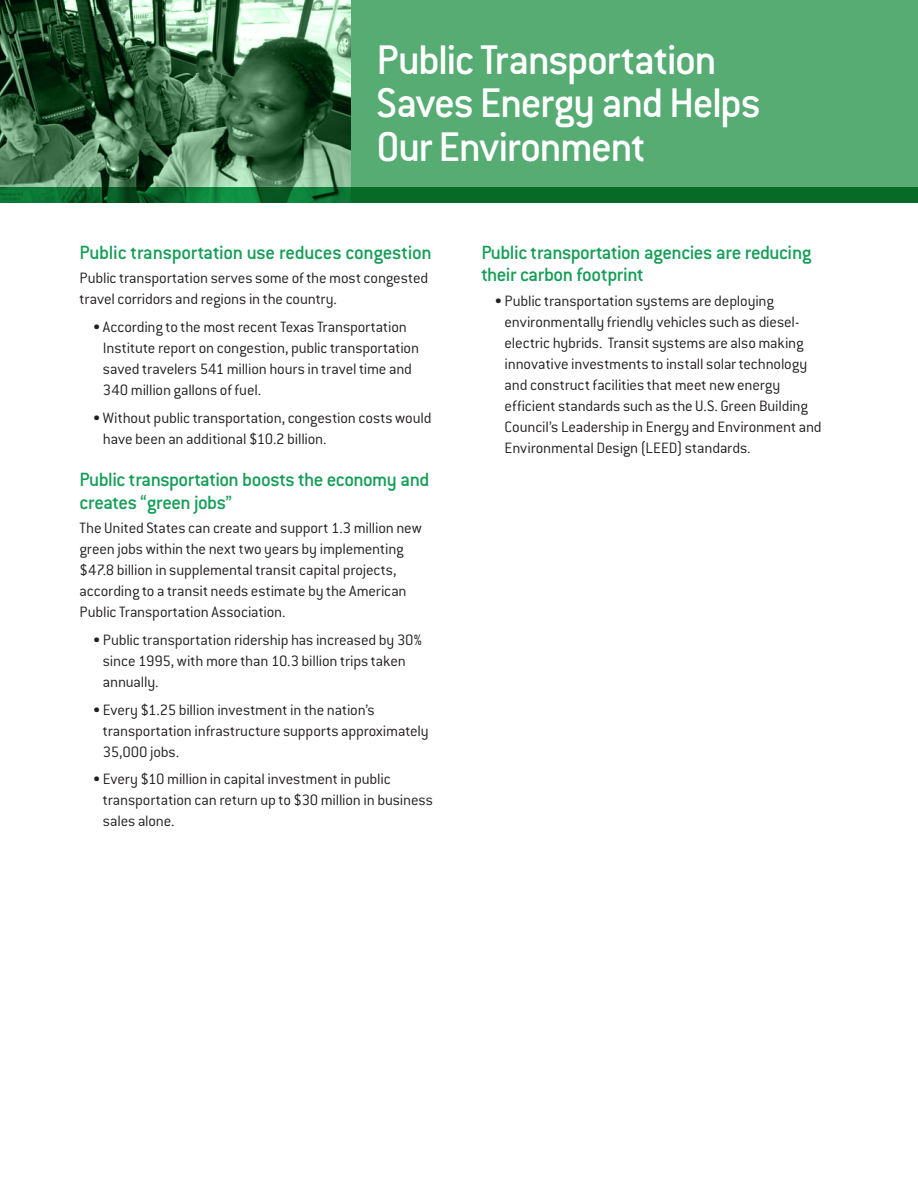
<style>
.page{position:relative;width:918px;height:1188px;background:#fff}
.page>*{position:absolute;margin:0;border:0;box-sizing:border-box;transform-origin:0 0}
.t1{font:500 45.6px/43.5px "Conduit ITC";letter-spacing:-.035em;color:#fff}
.t2{font:500 21px/22.5px "Conduit ITC";letter-spacing:-.02em;color:#159e57}
.t3{font:300 16.5px/21px "Conduit ITC";letter-spacing:-.01em;color:#231f20}
</style>
<div class="page">
<div style="left:351px;top:0;width:567px;height:202px;background:#57ac74"></div>
<img style="left:0;top:0;width:351px;height:187px">
<svg style="left:0;top:187px;width:918px;height:15px;background:#086a2a"></svg>
<h1 class="t1" style="left:376px;top:37px;width:386px">Public Transportation<br>Saves Energy and Helps<br>Our Environment</h1>
<p class="t2" style="left:80px;top:241px;width:354px">Public transportation use reduces congestion</p>
<p class="t3" style="left:80px;top:267px;width:350px">Public transportation serves some of the most congested travel corridors and regions in the country.</p>
<p class="t3" style="left:103px;top:316px;width:318px;text-indent:-10px">• According to the most recent Texas Transportation Institute report on congestion, public transportation saved travelers 541 million hours in travel time and 340 million gallons of fuel.</p>
<p class="t3" style="left:103px;top:407px;width:330px;text-indent:-10px">• Without public transportation, congestion costs would have been an additional $10.2 billion.</p>
<p class="t2" style="left:80px;top:468px;width:351px">Public transportation boosts the economy and creates “green jobs”</p>
<p class="t3" style="left:80px;top:517px;width:344px">The United States can create and support 1.3 million new green jobs within the next two years by implementing $47.8 billion in supplemental transit capital projects, according to a transit needs estimate by the American Public Transportation Association.</p>
<p class="t3" style="left:103px;top:629px;width:320px;text-indent:-10px">• Public transportation ridership has increased by 30% since 1995, with more than 10.3 billion trips taken annually.</p>
<p class="t3" style="left:103px;top:699px;width:327px;text-indent:-10px">• Every $1.25 billion investment in the nation’s transportation infrastructure supports approximately<br>35,000 jobs.</p>
<p class="t3" style="left:103px;top:769px;width:332px;text-indent:-10px">• Every $10 million in capital investment in public transportation can return up to $30 million in business sales alone.</p>
<p class="t2" style="left:481px;top:241px;width:332px">Public transportation agencies are reducing their carbon footprint</p>
<p class="t3" style="left:505px;top:290px;width:319px;text-indent:-10px">• Public transportation systems are deploying environmentally friendly vehicles such as diesel&shy;electric hybrids. Transit systems are also making innovative investments to install solar technology and construct facilities that meet new energy efficient standards such as the U.S. Green Building Council’s Leadership in Energy and Environment and Environmental Design (LEED) standards.</p>
</div>
